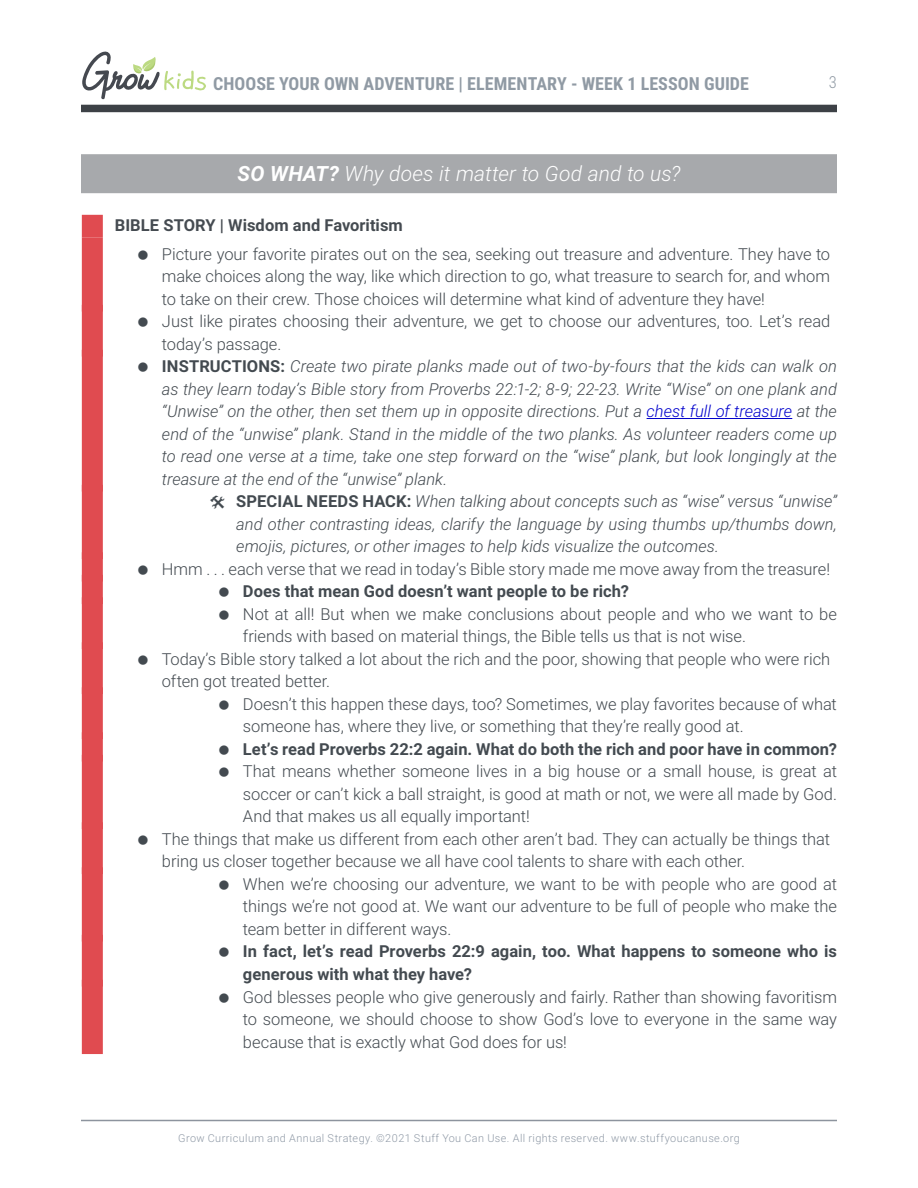
<style>
.page{position:relative;width:918px;height:1188px;background:#fff}
.page>*{position:absolute;margin:0;border:0;box-sizing:border-box;transform-origin:0 0}
.t1{font:italic 300 21px "Roboto";letter-spacing:.005em;color:#fff}
.t2{font:700 18px "Roboto Condensed";letter-spacing:.005em;color:#909aa4}
.t3{font:300 16.5px/22.5px "Roboto";letter-spacing:-.005em;color:#434a50;text-align:justify}
.t4{font:italic 300 16.5px "Roboto";color:#434a50}
.t5{font:700 16.5px/22.5px "Roboto";letter-spacing:.005em;color:#434a50}
.t6{font:700 16.5px "Roboto";letter-spacing:.005em;color:#454b51}
.t7{font:300 16.5px "Roboto Condensed";color:#909aa4}
.t8{font:300 10.8px "Roboto";letter-spacing:.04em;color:#8f99a6}
.s1{font-weight:700}
.s2{font-weight:700;font-style:normal}
.s3{color:#00c}
</style>
<div class="page">
<hr style="left:81px;top:1120px;width:756px;height:1px;background:#8d949e">
<svg style="left:82px;top:51px;width:124px;height:49px"></svg>
<div style="left:81px;top:105px;width:756px;height:7px;background:#3d4146"></div>
<div style="left:81px;top:154px;width:756px;height:39px;background:#a7a9ac"></div>
<div style="left:82px;top:215px;width:21px;height:22px;background:#e04b50"></div>
<div style="left:82px;top:237px;width:21px;height:75px;background:#e04b50"></div>
<div style="left:82px;top:305px;width:21px;height:52px;background:#e04b50"></div>
<div style="left:82px;top:350px;width:21px;height:142px;background:#e04b50"></div>
<hr style="left:647px;top:418px;width:145px;height:1px;background:#00c">
<div style="left:82px;top:485px;width:21px;height:74px;background:#e04b50"></div>
<div style="left:82px;top:552px;width:21px;height:30px;background:#e04b50"></div>
<div style="left:82px;top:575px;width:21px;height:29px;background:#e04b50"></div>
<div style="left:82px;top:597px;width:21px;height:52px;background:#e04b50"></div>
<div style="left:82px;top:642px;width:21px;height:52px;background:#e04b50"></div>
<div style="left:82px;top:687px;width:21px;height:52px;background:#e04b50"></div>
<div style="left:82px;top:732px;width:21px;height:30px;background:#e04b50"></div>
<div style="left:82px;top:755px;width:21px;height:74px;background:#e04b50"></div>
<div style="left:82px;top:822px;width:21px;height:52px;background:#e04b50"></div>
<div style="left:82px;top:867px;width:21px;height:75px;background:#e04b50"></div>
<div style="left:82px;top:935px;width:21px;height:52px;background:#e04b50"></div>
<div style="left:82px;top:980px;width:21px;height:74px;background:#e04b50"></div>
<p class="t2" style="left:213px;top:71px;width:537px">CHOOSE YOUR OWN ADVENTURE | ELEMENTARY - WEEK 1 LESSON GUIDE</p>
<p class="t7" style="left:829px;top:71px;width:10px">3</p>
<p class="t1" style="left:237px;top:159px;width:445px"><span class="s1">SO WHAT?</span> Why does it matter to God and to us?</p>
<p class="t6" style="left:115px;top:213px;width:290px">BIBLE STORY | Wisdom and Favoritism</p>
<p class="t3" style="left:162px;top:242px;width:670px">Picture your favorite pirates out on the sea, seeking out treasure and adventure. They have to</p>
<p class="t3" style="left:162px;top:265px;width:670px">make choices along the way, like which direction to go, what treasure to search for, and whom</p>
<p class="t3" style="left:162px;top:287px;width:605px">to take on their crew. Those choices will determine what kind of adventure they have!</p>
<p class="t3" style="left:162px;top:310px;width:670px">Just like pirates choosing their adventure, we get to choose our adventures, too. Let’s read</p>
<p class="t3" style="left:162px;top:332px;width:121px">today’s passage.</p>
<p class="t4" style="left:162px;top:355px;width:677px"><span class="s2">INSTRUCTIONS:</span> Create two pirate planks made out of two-by-fours that the kids can walk on</p>
<p class="t4" style="left:162px;top:377px;width:676px">as they learn today’s Bible story from Proverbs 22:1-2; 8-9; 22-23. Write “Wise” on one plank and</p>
<p class="t4" style="left:162px;top:400px;width:676px">“Unwise” on the other, then set them up in opposite directions. Put a <span class="s3">chest full of treasure</span> at the</p>
<p class="t4" style="left:162px;top:422px;width:677px">end of the “unwise” plank. Stand in the middle of the two planks. As volunteer readers come up</p>
<p class="t4" style="left:162px;top:445px;width:677px">to read one verse at a time, take one step forward on the “wise” plank, but look longingly at the</p>
<p class="t4" style="left:162px;top:467px;width:287px">treasure at the end of the “unwise” plank.</p>
<p class="t4" style="left:236px;top:490px;width:602px"><span class="s2">SPECIAL NEEDS HACK:</span> When talking about concepts such as “wise” versus “unwise”</p>
<p class="t4" style="left:236px;top:512px;width:602px">and other contrasting ideas, clarify the language by using thumbs up/thumbs down,</p>
<p class="t4" style="left:236px;top:535px;width:484px">emojis, pictures, or other images to help kids visualize the outcomes.</p>
<p class="t3" style="left:162px;top:557px;width:670px">Hmm . . . each verse that we read in today’s Bible story made me move away from the treasure!</p>
<p class="t5" style="left:243px;top:580px;width:387px">Does that mean God doesn’t want people to be rich?</p>
<p class="t3" style="left:243px;top:602px;width:596px">Not at all! But when we make conclusions about people and who we want to be</p>
<p class="t3" style="left:243px;top:625px;width:504px">friends with based on material things, the Bible tells us that is not wise.</p>
<p class="t3" style="left:162px;top:647px;width:670px">Today’s Bible story talked a lot about the rich and the poor, showing that people who were rich</p>
<p class="t3" style="left:162px;top:670px;width:170px">often got treated better.</p>
<p class="t3" style="left:243px;top:692px;width:595px">Doesn’t this happen these days, too? Sometimes, we play favorites because of what</p>
<p class="t3" style="left:243px;top:715px;width:502px">someone has, where they live, or something that they’re really good at.</p>
<p class="t5" style="left:243px;top:737px;width:595px">Let’s read Proverbs 22:2 again. What do both the rich and poor have in common?</p>
<p class="t3" style="left:243px;top:760px;width:595px">That means whether someone lives in a big house or a small house, is great at</p>
<p class="t3" style="left:243px;top:782px;width:595px">soccer or can’t kick a ball straight, is good at math or not, we were all made by God.</p>
<p class="t3" style="left:243px;top:805px;width:289px">And that makes us all equally important!</p>
<p class="t3" style="left:162px;top:827px;width:670px">The things that make us different from each other aren’t bad. They can actually be things that</p>
<p class="t3" style="left:162px;top:850px;width:585px">bring us closer together because we all have cool talents to share with each other.</p>
<p class="t3" style="left:243px;top:872px;width:596px">When we’re choosing our adventure, we want to be with people who are good at</p>
<p class="t3" style="left:243px;top:895px;width:595px">things we’re not good at. We want our adventure to be full of people who make the</p>
<p class="t3" style="left:243px;top:917px;width:210px">team better in different ways.</p>
<p class="t5" style="left:243px;top:940px;width:595px">In fact, let’s read Proverbs 22:9 again, too. What happens to someone who is generous with what they have?</p>
<p class="t3" style="left:243px;top:985px;width:596px">God blesses people who give generously and fairly. Rather than showing favoritism to someone, we should choose to show God’s love to everyone in the same way because that is exactly what God does for us!</p>
<p class="t8" style="left:178px;top:1131px;width:563px">Grow Curriculum and Annual Strategy. ©2021 Stuff You Can Use. All rights reserved. www.stuffyoucanuse.org</p>
</div>
